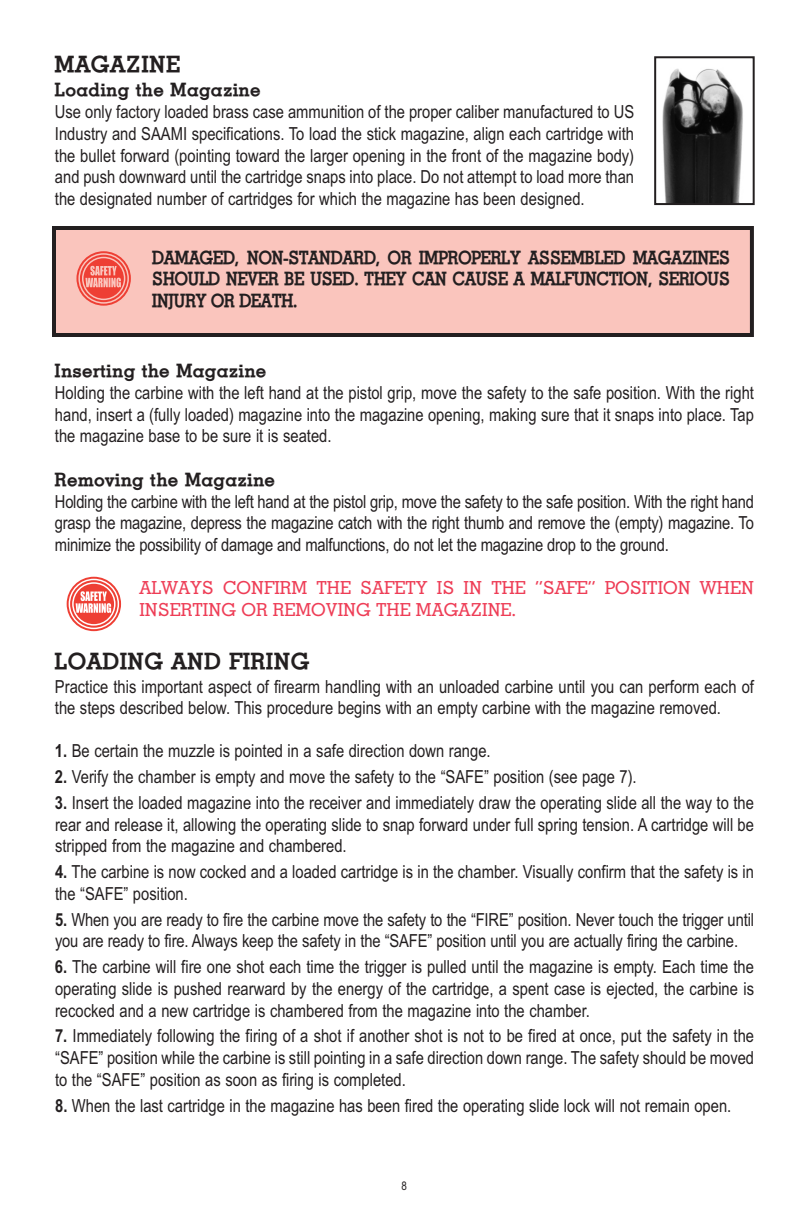
<style>
.page{position:relative;width:792px;height:1224px;background:#fff}
.page>*{position:absolute;margin:0;border:0;box-sizing:border-box;transform-origin:0 0}
.t1{font:700 22px "Geometric Slab 703 BT";letter-spacing:.055em;color:#231f20}
.t2{font:18px/21.6px "Arial Narrow";color:#231f20;text-align:justify}
.t3{font:700 18px/21.6px "Geometric Slab 703 BT";letter-spacing:.055em;color:#231f20;text-align:justify;scale:.9 1}
.t4{font:500 18px/21.6px "Geometric Slab 703 BT";color:#ee3d56}
.t5{font:700 18px "Geometric Slab 703 BT";letter-spacing:.055em;color:#231f20}
.t6{font:12px "Arial Narrow";color:#231f20}
.s1{font-weight:700}
</style>
<div class="page">
<div style="left:54px;top:228px;width:698px;height:107px;background:#fac5bd"></div>
<div style="left:52px;top:226px;width:702px;height:111px;border:4px solid #231f20"></div>
<svg style="left:76px;top:251px;width:55px;height:55px"></svg>
<svg style="left:67px;top:577px;width:54px;height:54px"></svg>
<img style="left:662px;top:68px;width:81px;height:134px">
<div style="left:654px;top:56px;width:101px;height:149px;border:2px solid #231f20"></div>
<p class="t1" style="left:55px;top:56px;width:127px">MAGAZINE</p>
<p class="t5" style="left:55px;top:83px;width:207px">Loading the Magazine</p>
<p class="t2" style="left:55px;top:101px;width:581px">Use only factory loaded brass case ammunition of the proper caliber manufactured to US Industry and SAAMI specifications. To load the stick magazine, align each cartridge with the bullet forward (pointing toward the larger opening in the front of the magazine body) and push downward until the cartridge snaps into place. Do not attempt to load more than the designated number of cartridges for which the magazine has been designed.</p>
<p class="t3" style="left:152px;top:248px;width:643px">DAMAGED, NON-STANDARD, OR IMPROPERLY ASSEMBLED MAGAZINES SHOULD NEVER BE USED. THEY CAN CAUSE A MALFUNCTION, SERIOUS INJURY OR DEATH.</p>
<p class="t5" style="left:55px;top:364px;width:213px">Inserting the Magazine</p>
<p class="t2" style="left:55px;top:382px;width:701px">Holding the carbine with the left hand at the pistol grip, move the safety to the safe position. With the right hand, insert a (fully loaded) magazine into the magazine opening, making sure that it snaps into place. Tap the magazine base to be sure it is seated.</p>
<p class="t5" style="left:55px;top:472px;width:221px">Removing the Magazine</p>
<p class="t2" style="left:55px;top:491px;width:701px">Holding the carbine with the left hand at the pistol grip, move the safety to the safe position. With the right hand grasp the magazine, depress the magazine catch with the right thumb and remove the (empty) magazine. To minimize the possibility of damage and malfunctions, do not let the magazine drop to the ground.</p>
<p class="t4" style="left:139px;top:579px;width:616px">ALWAYS CONFIRM THE SAFETY IS IN THE “SAFE” POSITION WHEN<br>INSERTING OR REMOVING THE MAGAZINE.</p>
<p class="t1" style="left:55px;top:652px;width:256px">LOADING AND FIRING</p>
<p class="t2" style="left:55px;top:676px;width:701px">Practice this important aspect of firearm handling with an unloaded carbine until you can perform each of the steps described below. This procedure begins with an empty carbine with the magazine removed.</p>
<p class="t2" style="left:55px;top:740px;width:437px"><span class="s1">1.</span> Be certain the muzzle is pointed in a safe direction down range.</p>
<p class="t2" style="left:55px;top:766px;width:583px"><span class="s1">2.</span> Verify the chamber is empty and move the safety to the “SAFE” position (see page 7).</p>
<p class="t2" style="left:55px;top:792px;width:701px"><span class="s1">3.</span> Insert the loaded magazine into the receiver and immediately draw the operating slide all the way to the rear and release it, allowing the operating slide to snap forward under full spring tension. A cartridge will be stripped from the magazine and chambered.</p>
<p class="t2" style="left:55px;top:861px;width:701px"><span class="s1">4.</span> The carbine is now cocked and a loaded cartridge is in the chamber. Visually confirm that the safety is in the “SAFE” position.</p>
<p class="t2" style="left:55px;top:909px;width:701px"><span class="s1">5.</span> When you are ready to fire the carbine move the safety to the “FIRE” position. Never touch the trigger until you are ready to fire. Always keep the safety in the “SAFE” position until you are actually firing the carbine.</p>
<p class="t2" style="left:55px;top:956px;width:701px"><span class="s1">6.</span> The carbine will fire one shot each time the trigger is pulled until the magazine is empty. Each time the operating slide is pushed rearward by the energy of the cartridge, a spent case is ejected, the carbine is recocked and a new cartridge is chambered from the magazine into the chamber.</p>
<p class="t2" style="left:55px;top:1025px;width:701px"><span class="s1">7.</span> Immediately following the firing of a shot if another shot is not to be fired at once, put the safety in the “SAFE” position while the carbine is still pointing in a safe direction down range. The safety should be moved to the “SAFE” position as soon as firing is completed.</p>
<p class="t2" style="left:55px;top:1095px;width:678px"><span class="s1">8.</span> When the last cartridge in the magazine has been fired the operating slide lock will not remain open.</p>
<p class="t6" style="left:401px;top:1178px;width:7px">8</p>
</div>
